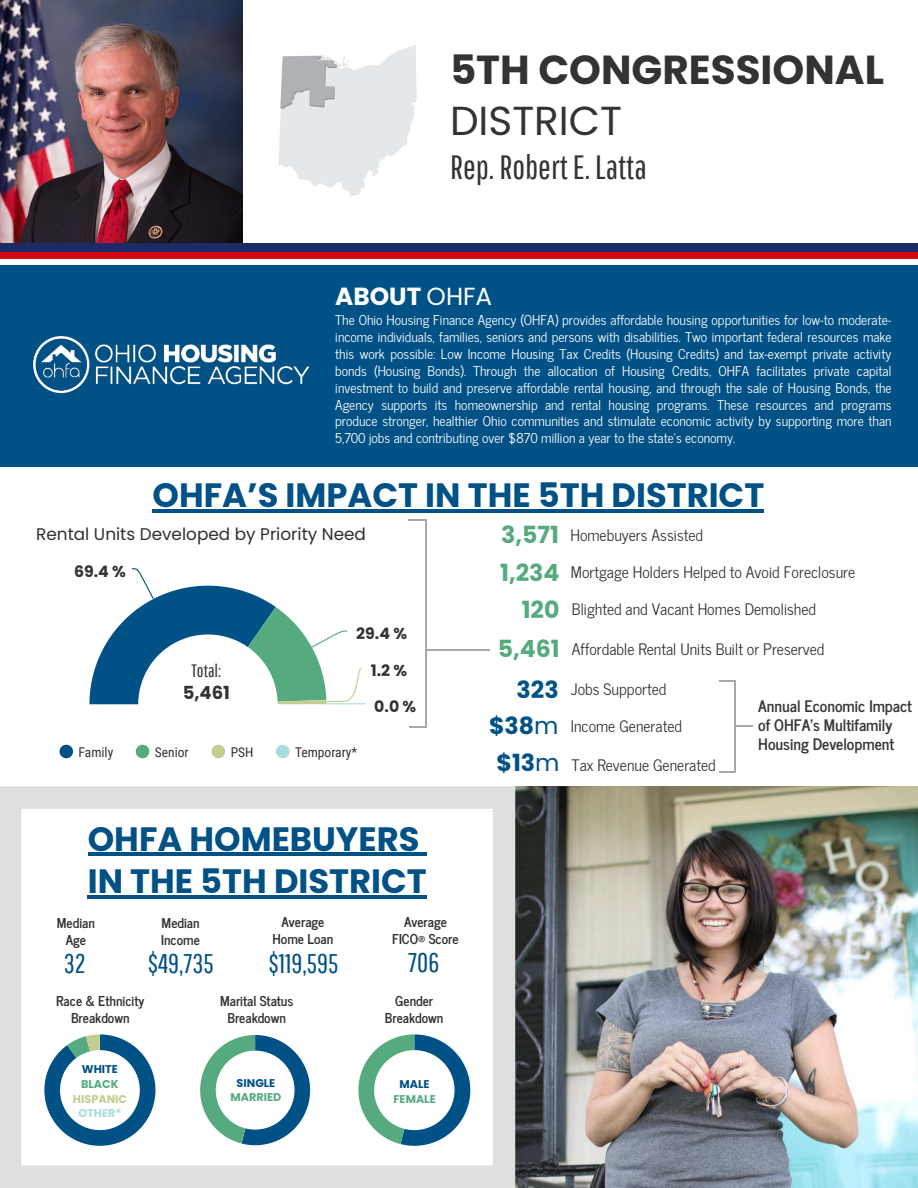
<style>
.page{position:relative;width:918px;height:1188px;background:#fff}
.page>*{position:absolute;margin:0;border:0;box-sizing:border-box;transform-origin:0 0}
.t1{font:700 40.5px "Poppins";color:#333}
.t2{font:40.5px "Poppins";color:#333}
.t3{font:700 33.75px/42.8px "Poppins";color:#005186}
.t4{font:33.75px "Pathway Gothic One";color:#333}
.t5{font:27px "Pathway Gothic One";color:#005186}
.t6{font:700 24.75px "Poppins";color:#fff}
.t7{font:700 23.7px "Poppins";color:#56aa80}
.t8{font:18px "Pathway Gothic One";color:#333}
.t9{font:700 18px "Poppins";color:#333}
.t10{font:16.8px "Poppins";color:#2e2f2f}
.t11{font:15.75px "News Cycle";color:#333}
.t12{font:700 15.75px/19.2px "News Cycle";color:#383838}
.t13{font:700 15.75px "Poppins";color:#333}
.t14{font:13.5px/16.8px "News Cycle";color:#fff}
.t15{font:700 13.5px/16.8px "News Cycle";color:#333;text-align:center}
.t16{font:13.5px "Roboto Condensed";color:#333}
.t17{font:700 11.25px "Poppins";color:#56aa80}
.t18{font:700 11.25px "Poppins";color:#005186}
.t19{font:700 11.25px "Poppins";color:#c4cc8f}
.t20{font:700 11.25px "Poppins";color:#a8dcdc}
.s1{font-weight:400}
.s2{font-family:"Poppins";font-weight:700;font-size:23.7px;color:#56aa80}
.s3{font-family:"Poppins";font-weight:700;font-size:23.7px;color:#005186}
.s4{font-family:"Poppins";font-size:23.7px;color:#005186}
</style>
<div class="page">
<img style="left:0;top:0;width:243px;height:243px">
<img style="left:279px;top:45px;width:138px;height:151px">
<div style="left:0;top:266px;width:918px;height:201px;background:#005186"></div>
<div style="left:0;top:251px;width:918px;height:8px;background:#d5060f"></div>
<div style="left:0;top:243px;width:918px;height:9px;background:#1c2a67"></div>
<img style="left:33px;top:336px;width:277px;height:58px">
<hr style="left:153px;top:510px;width:611px;height:3px;background:#005186">
<hr style="left:735px;top:682px;width:1px;height:91px;background:#a5a9a8">
<svg style="left:89px;top:568px;width:277px;height:137px"></svg>
<svg style="left:60px;top:745px;width:13px;height:13px"></svg>
<svg style="left:136px;top:745px;width:13px;height:13px"></svg>
<svg style="left:212px;top:745px;width:13px;height:13px"></svg>
<svg style="left:276px;top:745px;width:14px;height:13px"></svg>
<hr style="left:426px;top:649px;width:63px;height:1px;background:#a5a9a8">
<hr style="left:425px;top:520px;width:1px;height:208px;background:#a5a9a8">
<svg style="left:408px;top:520px;width:17px;height:1px"></svg>
<svg style="left:410px;top:727px;width:15px;height:1px"></svg>
<svg style="left:736px;top:725px;width:17px;height:2px"></svg>
<svg style="left:719px;top:680px;width:17px;height:2px"></svg>
<svg style="left:719px;top:772px;width:16px;height:1px"></svg>
<img style="left:515px;top:787px;width:403px;height:401px">
<svg style="left:0;top:786px;width:515px;height:402px"></svg>
<hr style="left:88px;top:853px;width:332px;height:3px;background:#005186">
<svg style="left:420px;top:853px;width:7px;height:3px"></svg>
<hr style="left:88px;top:895px;width:339px;height:4px;background:#005186">
<svg style="left:44px;top:1034px;width:111px;height:112px"></svg>
<svg style="left:200px;top:1035px;width:110px;height:110px"></svg>
<svg style="left:358px;top:1034px;width:112px;height:112px"></svg>
<h1 class="t1" style="left:450px;top:47px;width:435px">5TH CONGRESSIONAL</h1>
<h1 class="t2" style="left:450px;top:97px;width:174px">DISTRICT</h1>
<h2 class="t4" style="left:450px;top:147px;width:198px">Rep. Robert E. Latta</h2>
<h3 class="t6" style="left:335px;top:282px;width:159px">ABOUT <span class="s1">OHFA</span></h3>
<p class="t14" style="left:335px;top:311px;width:558px">The Ohio Housing Finance Agency (OHFA) provides affordable housing opportunities for low-to moderate&shy;income individuals, families, seniors and persons with disabilities. Two important federal resources make this work possible: Low Income Housing Tax Credits (Housing Credits) and tax-exempt private activity bonds (Housing Bonds). Through the allocation of Housing Credits, OHFA facilitates private capital investment to build and preserve affordable rental housing, and through the sale of Housing Bonds, the Agency supports its homeownership and rental housing programs. These resources and programs produce stronger, healthier Ohio communities and stimulate economic activity by supporting more than 5,700 jobs and contributing over $870 million a year to the state’s economy.</p>
<h2 class="t3" style="left:153px;top:474px;width:613px">OHFA’S IMPACT IN THE 5TH DISTRICT</h2>
<p class="t10" style="left:36px;top:524px;width:331px">Rental Units Developed by Priority Need</p>
<p class="t13" style="left:74px;top:562px;width:53px">69.4 %</p>
<h3 class="t8" style="left:192px;top:660px;width:31px">Total:</h3>
<h3 class="t9" style="left:183px;top:682px;width:49px">5,461</h3>
<p class="t13" style="left:356px;top:624px;width:52px">29.4 %</p>
<p class="t13" style="left:371px;top:661px;width:38px">1.2 %</p>
<p class="t13" style="left:374px;top:697px;width:43px">0.0 %</p>
<p class="t16" style="left:79px;top:743px;width:36px">Family</p>
<p class="t16" style="left:155px;top:743px;width:35px">Senior</p>
<p class="t16" style="left:231px;top:743px;width:24px">PSH</p>
<p class="t16" style="left:295px;top:743px;width:64px">Temporary*</p>
<h2 class="t3" style="left:88px;top:817px;width:341px">OHFA HOMEBUYERS<br>IN THE 5TH DISTRICT</h2>
<p class="t15" style="left:57px;top:913px;width:40px">Median<br>Age</p>
<h3 class="t5" style="left:64px;top:947px;width:23px">32</h3>
<p class="t15" style="left:273px;top:912px;width:62px">Average<br>Home Loan</p>
<h3 class="t5" style="left:269px;top:947px;width:71px">$119,595</h3>
<p class="t15" style="left:392px;top:912px;width:68px">Average<br>FICO® Score</p>
<h3 class="t5" style="left:408px;top:946px;width:32px">706</h3>
<p class="t15" style="left:161px;top:913px;width:40px;text-align:left">Median<br>Income</p>
<h3 class="t5" style="left:148px;top:947px;width:68px">$49,735</h3>
<p class="t15" style="left:56px;top:991px;width:90px">Race &amp; Ethnicity<br>Breakdown</p>
<p class="t15" style="left:220px;top:991px;width:75px">Marital Status<br>Breakdown</p>
<p class="t15" style="left:385px;top:991px;width:60px">Gender<br>Breakdown</p>
<p class="t18" style="left:82px;top:1063px;width:38px">WHITE</p>
<p class="t17" style="left:81px;top:1077px;width:39px">BLACK</p>
<p class="t19" style="left:73px;top:1092px;width:56px">HISPANIC</p>
<p class="t20" style="left:78px;top:1107px;width:45px">OTHER*</p>
<p class="t18" style="left:237px;top:1076px;width:40px">SINGLE</p>
<p class="t17" style="left:231px;top:1091px;width:52px">MARRIED</p>
<p class="t18" style="left:400px;top:1077px;width:32px">MALE</p>
<p class="t17" style="left:393px;top:1092px;width:44px">FEMALE</p>
<h3 class="t7" style="left:501px;top:521px;width:59px">3,571</h3>
<p class="t11" style="left:570px;top:522px;width:134px">Homebuyers Assisted</p>
<p class="t11" style="left:500px;top:559px;width:357px"><span class="s2">1,234</span> Mortgage Holders Helped to Avoid Foreclosure</p>
<h3 class="t7" style="left:522px;top:596px;width:39px">120</h3>
<h3 class="t7" style="left:498px;top:635px;width:64px">5,461</h3>
<p class="t11" style="left:572px;top:596px;width:246px">Blighted and Vacant Homes Demolished</p>
<p class="t11" style="left:572px;top:635px;width:254px">Affordable Rental Units Built or Preserved</p>
<p class="t11" style="left:517px;top:676px;width:151px"><span class="s3">323</span> Jobs Supported</p>
<p class="t11" style="left:489px;top:713px;width:194px"><span class="s3">$38</span><span class="s4">m</span> Income Generated</p>
<p class="t11" style="left:497px;top:751px;width:221px"><span class="s3">$13</span><span class="s4">m</span> Tax Revenue Generated</p>
<p class="t12" style="left:758px;top:695px;width:155px">Annual Economic Impact of OHFA’s Multifamily<br>Housing Development</p>
</div>
